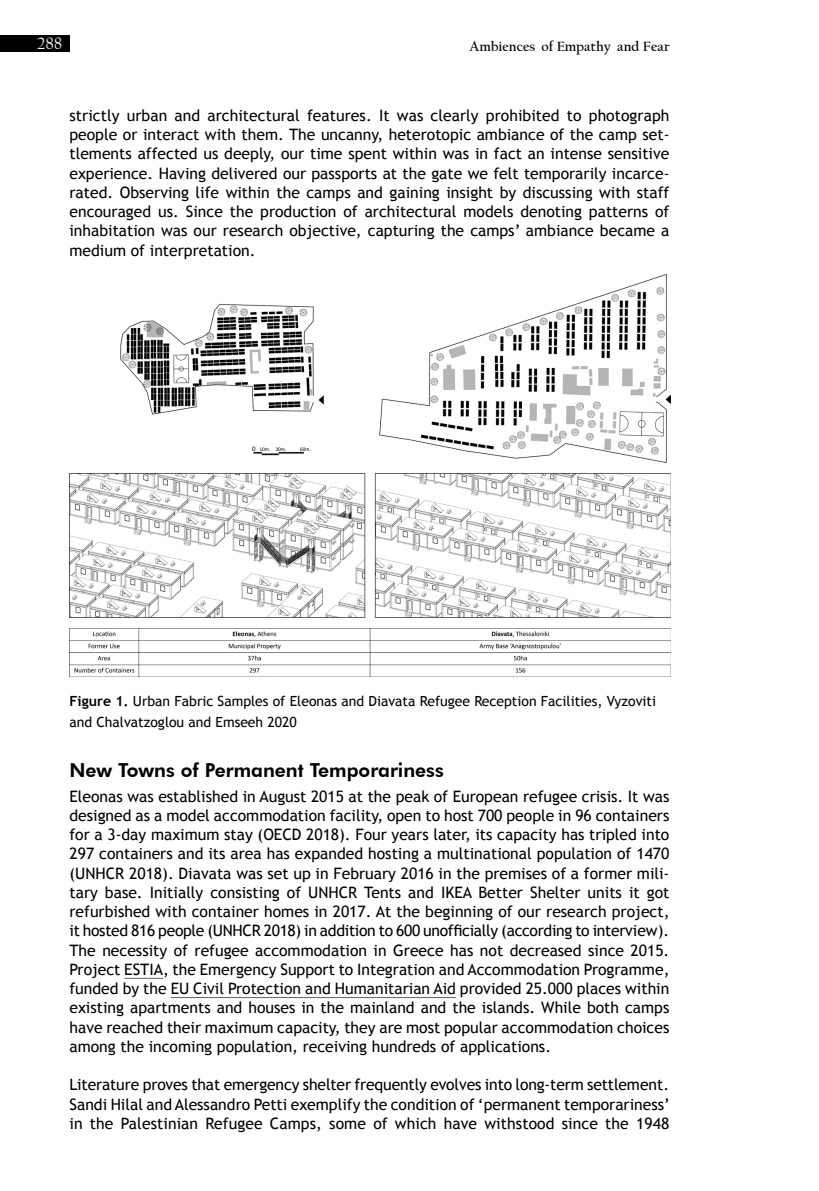
<style>
.page{position:relative;width:819px;height:1191px;background:#fff}
.page>*{position:absolute;margin:0;border:0;box-sizing:border-box;transform-origin:0 0}
.t1{font:800 19.25px "Futura BT";color:#000}
.t2{font:17.5px "Californian FB";color:#fff}
.t3{font:15.75px/19.2px "Trebuchet MS";color:#000;text-align:justify}
.t4{font:14px/21px "Trebuchet MS";color:#000}
.t5{font:700 14px "Californian FB";color:#000}
.s1{font-weight:700}
</style>
<div class="page">
<div style="left:0;top:35px;width:69px;height:17px;background:#000"></div>
<hr style="left:124px;top:978px;width:39px;height:1px;background:#626161">
<hr style="left:171px;top:997px;width:285px;height:1px;background:#626161">
<img style="left:69px;top:275px;width:601px;height:401px">
<p class="t2" style="left:37px;top:33px;width:27px">288</p>
<p class="t5" style="left:469px;top:39px;width:201px">Ambiences of Empathy and Fear</p>
<p class="t3" style="left:69px;top:106px;width:601px">strictly urban and architectural features. It was clearly prohibited to photograph people or interact with them. The uncanny, heterotopic ambiance of the camp set&shy;tlements affected us deeply, our time spent within was in fact an intense sensitive experience. Having delivered our passports at the gate we felt temporarily incarce&shy;rated. Observing life within the camps and gaining insight by discussing with staff encouraged us. Since the production of architectural models denoting patterns of inhabitation was our research objective, capturing the camps’ ambiance became a medium of interpretation.</p>
<p class="t4" style="left:69px;top:690px;width:588px"><span class="s1">Figure 1.</span> Urban Fabric Samples of Eleonas and Diavata Refugee Reception Facilities, Vyzoviti and Chalvatzoglou and Emseeh 2020</p>
<p class="t1" style="left:69px;top:758px;width:376px">New Towns of Permanent Temporariness</p>
<p class="t3" style="left:69px;top:786px;width:601px">Eleonas was established in August 2015 at the peak of European refugee crisis. It was designed as a model accommodation facility, open to host 700 people in 96 containers for a 3-day maximum stay (OECD 2018). Four years later, its capacity has tripled into 297 containers and its area has expanded hosting a multinational population of 1470 (UNHCR 2018). Diavata was set up in February 2016 in the premises of a former mili&shy;tary base. Initially consisting of UNHCR Tents and IKEA Better Shelter units it got refurbished with container homes in 2017. At the beginning of our research project, it hosted 816 people (UNHCR 2018) in addition to 600 unofficially (according to interview).<br>The necessity of refugee accommodation in Greece has not decreased since 2015.<br>Project ESTIA, the Emergency Support to Integration and Accommodation Programme, funded by the EU Civil Protection and Humanitarian Aid provided 25.000 places within existing apartments and houses in the mainland and the islands. While both camps have reached their maximum capacity, they are most popular accommodation choices among the incoming population, receiving hundreds of applications.</p>
<p class="t3" style="left:69px;top:1075px;width:602px">Literature proves that emergency shelter frequently evolves into long-term settlement.<br>Sandi Hilal and Alessandro Petti exemplify the condition of ‘permanent temporariness’ in the Palestinian Refugee Camps, some of which have withstood since the 1948</p>
</div>
